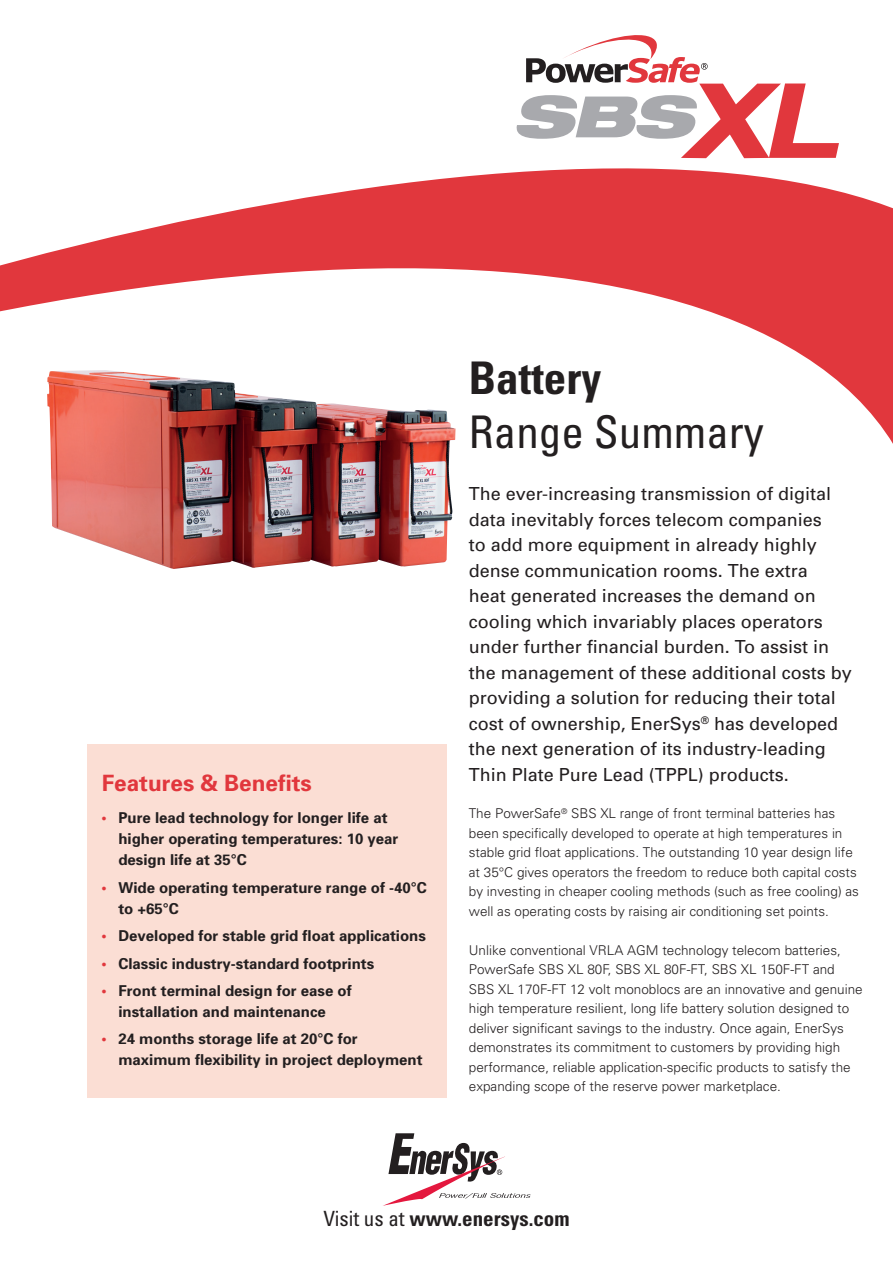
<style>
.page{position:relative;width:893px;height:1263px;background:#fff}
.page>*{position:absolute;margin:0;border:0;box-sizing:border-box;transform-origin:0 0}
.t1{font:condensed 45px "Univers";color:#231f20}
.t2{font:700 condensed 45px "Univers";color:#231f20}
.t3{font:700 22.5px "Univers";color:#e1373d}
.t4{font:700 condensed 21px "Univers";color:#231f20}
.t5{font:18px/25.5px "Univers";color:#231f20}
.t6{font:700 15px/21px "Univers";color:#231f20}
.t7{font:300 13.5px/19.5px "Univers";color:#231f20}
.s1{color:#e1373d}
.s2{font-weight:400}
</style>
<div class="page">
<div style="left:87px;top:744px;width:359px;height:353px;background:#fbded4"></div>
<svg style="left:0;top:126px;width:893px;height:318px"></svg>
<svg style="left:383px;top:1133px;width:148px;height:73px"></svg>
<svg style="left:517px;top:35px;width:322px;height:123px"></svg>
<img style="left:47px;top:370px;width:409px;height:199px">
<h2 class="t3" style="left:102px;top:769px;width:212px">Features &amp; Benefits</h2>
<p class="t6" style="left:118px;top:807px;width:282px;text-indent:-17px"><span class="s1">•</span> Pure lead technology for longer life at higher operating temperatures: 10 year design life at 35°C</p>
<p class="t6" style="left:118px;top:876px;width:310px;text-indent:-17px"><span class="s1">•</span> Wide operating temperature range of -40°C to +65°C</p>
<p class="t6" style="left:101px;top:925px;width:326px"><span class="s1">•</span> Developed for stable grid float applications</p>
<p class="t6" style="left:101px;top:952px;width:274px"><span class="s1">•</span> Classic industry-standard footprints</p>
<p class="t6" style="left:101px;top:980px;width:252px;text-align:center"><span class="s1">•</span> Front terminal design for ease of installation and maintenance</p>
<p class="t6" style="left:118px;top:1028px;width:306px;text-indent:-17px"><span class="s1">•</span> 24 months storage life at 20°C for maximum flexibility in project deployment</p>
<h1 class="t2" style="left:469px;top:350px;width:134px">Battery</h1>
<h1 class="t1" style="left:469px;top:403px;width:296px">Range Summary</h1>
<p class="t5" style="left:469px;top:481px;width:385px">The ever-increasing transmission of digital data inevitably forces telecom companies<br>to add more equipment in already highly dense communication rooms. The extra<br>heat generated increases the demand on cooling which invariably places operators under further financial burden. To assist in the management of these additional costs by providing a solution for reducing their total cost of ownership, EnerSys<sup>®</sup> has developed the next generation of its industry-leading Thin Plate Pure Lead (TPPL) products.</p>
<p class="t7" style="left:469px;top:803px;width:392px">The PowerSafe<sup>®</sup> SBS XL range of front terminal batteries has been specifically developed to operate at high temperatures in stable grid float applications. The outstanding 10 year design life at 35°C gives operators the freedom to reduce both capital costs by investing in cheaper cooling methods (such as free cooling) as well as operating costs by raising air conditioning set points.</p>
<p class="t7" style="left:469px;top:940px;width:395px">Unlike conventional VRLA AGM technology telecom batteries, PowerSafe SBS XL 80F, SBS XL 80F-FT, SBS XL 150F-FT and SBS XL 170F-FT 12 volt monoblocs are an innovative and genuine high temperature resilient, long life battery solution designed to deliver significant savings to the industry. Once again, EnerSys demonstrates its commitment to customers by providing high performance, reliable application-specific products to satisfy the expanding scope of the reserve power marketplace.</p>
<h3 class="t4" style="left:323px;top:1206px;width:248px"><span class="s2">Visit us at</span> www.enersys.com</h3>
</div>
